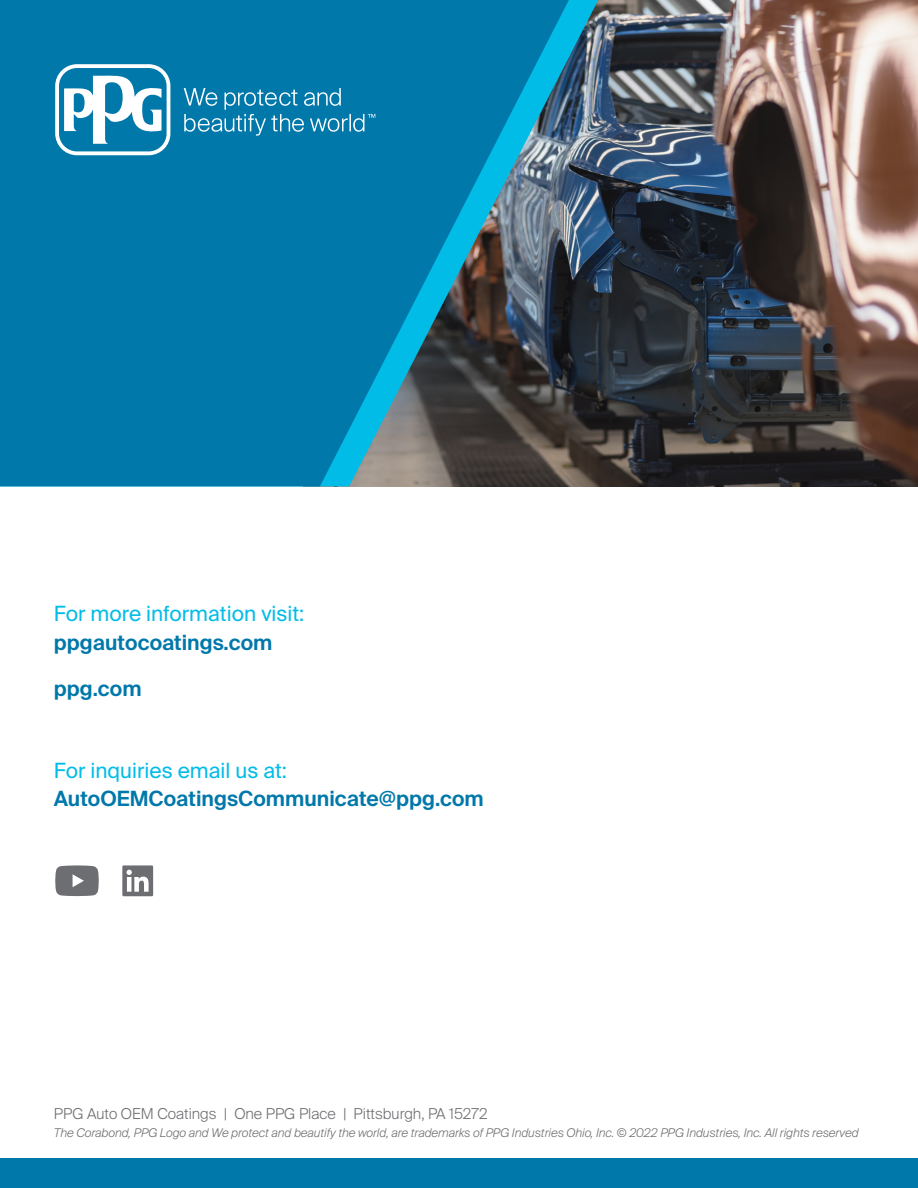
<style>
.page{position:relative;width:918px;height:1188px;background:#fff}
.page>*{position:absolute;margin:0;border:0;box-sizing:border-box;transform-origin:0 0}
.t1{font:600 21px "Suisse Intl";color:#0078aa}
.t2{font:21px "Suisse Intl";color:#02bce8}
.t3{font:300 15px "Suisse Intl";color:#6c6d70}
.t4{font:italic 300 12px "Suisse Intl";color:#6c6d70}
</style>
<div class="page">
<img style="left:612px;top:0;width:306px;height:486px">
<img style="left:582px;top:0;width:30px;height:486px">
<svg style="left:0;top:0;width:582px;height:486px;background:#10749c"></svg>
<svg style="left:55px;top:64px;width:115px;height:91px"></svg>
<div style="left:59px;top:68px;width:108px;height:83px;background:#0078aa;border-radius:18px"></div>
<svg style="left:64px;top:74px;width:311px;height:70px"></svg>
<div style="left:0;top:1158px;width:918px;height:30px;background:#0078aa"></div>
<svg style="left:55px;top:865px;width:44px;height:31px"></svg>
<svg style="left:122px;top:865px;width:31px;height:31px"></svg>
<h1 class="t2" style="left:54px;top:601px;width:252px">For more information visit:</h1>
<h1 class="t1" style="left:54px;top:630px;width:220px">ppgautocoatings.com</h1>
<h1 class="t1" style="left:54px;top:676px;width:89px">ppg.com</h1>
<h1 class="t2" style="left:54px;top:758px;width:235px">For inquiries email us at:</h1>
<h1 class="t1" style="left:54px;top:787px;width:431px">AutoOEMCoatingsCommunicate@ppg.com</h1>
<p class="t3" style="left:54px;top:1105px;width:435px">PPG Auto OEM Coatings | One PPG Place | Pittsburgh, PA 15272</p>
<p class="t4" style="left:54px;top:1126px;width:806px">The Corabond, PPG Logo and We protect and beautify the world, are trademarks of PPG Industries Ohio, Inc. © 2022 PPG Industries, Inc. All rights reserved</p>
</div>
